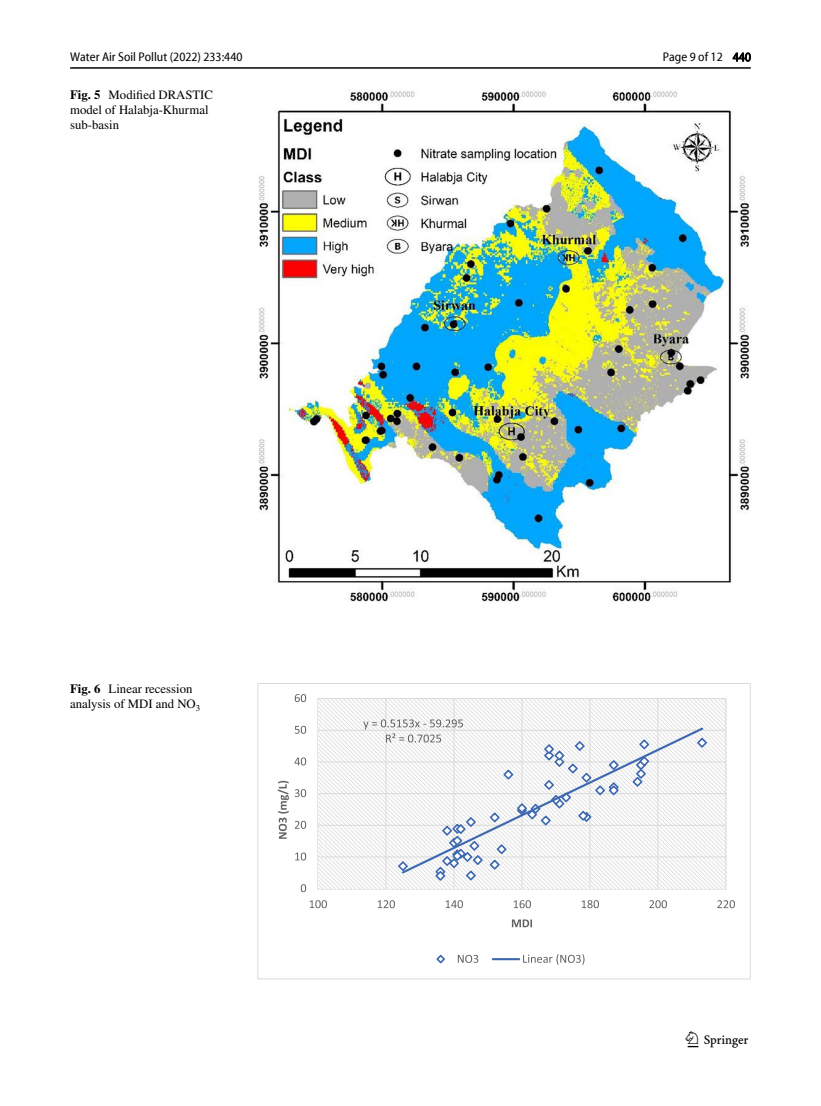
<style>
.page{position:relative;width:821px;height:1106px;background:#fff}
.page>*{position:absolute;margin:0;border:0;box-sizing:border-box;transform-origin:0 0}
.t1{font:22.5px "Springnew Regular 3";color:#000}
.t2{font:12.75px/15px "STIX";color:#000}
.t3{font:semi-condensed 12.75px "Myriad Pro Unic";color:#000}
.s1{font-weight:700}
</style>
<div class="page">
<hr style="left:70px;top:67px;width:680px;height:2px;background:#000">
<img style="left:259px;top:90px;width:491px;height:511px">
<svg style="left:257px;top:683px;width:493px;height:296px"></svg>
<p class="t3" style="left:70px;top:52px;width:174px">Water Air Soil Pollut (2022) 233:440</p>
<p class="t2" style="left:70px;top:88px;width:144px"><span class="s1">Fig. 5</span> Modified DRASTIC model of Halabja-Khurmal sub-basin</p>
<p class="t2" style="left:70px;top:681px;width:131px"><span class="s1">Fig. 6</span> Linear recession analysis of MDI and NO<sub>3</sub></p>
<p class="t3" style="left:663px;top:52px;width:90px">Page 9 of 12 440</p>
<h1 class="t1" style="left:687px;top:1031px;width:62px">1 3</h1>
</div>
